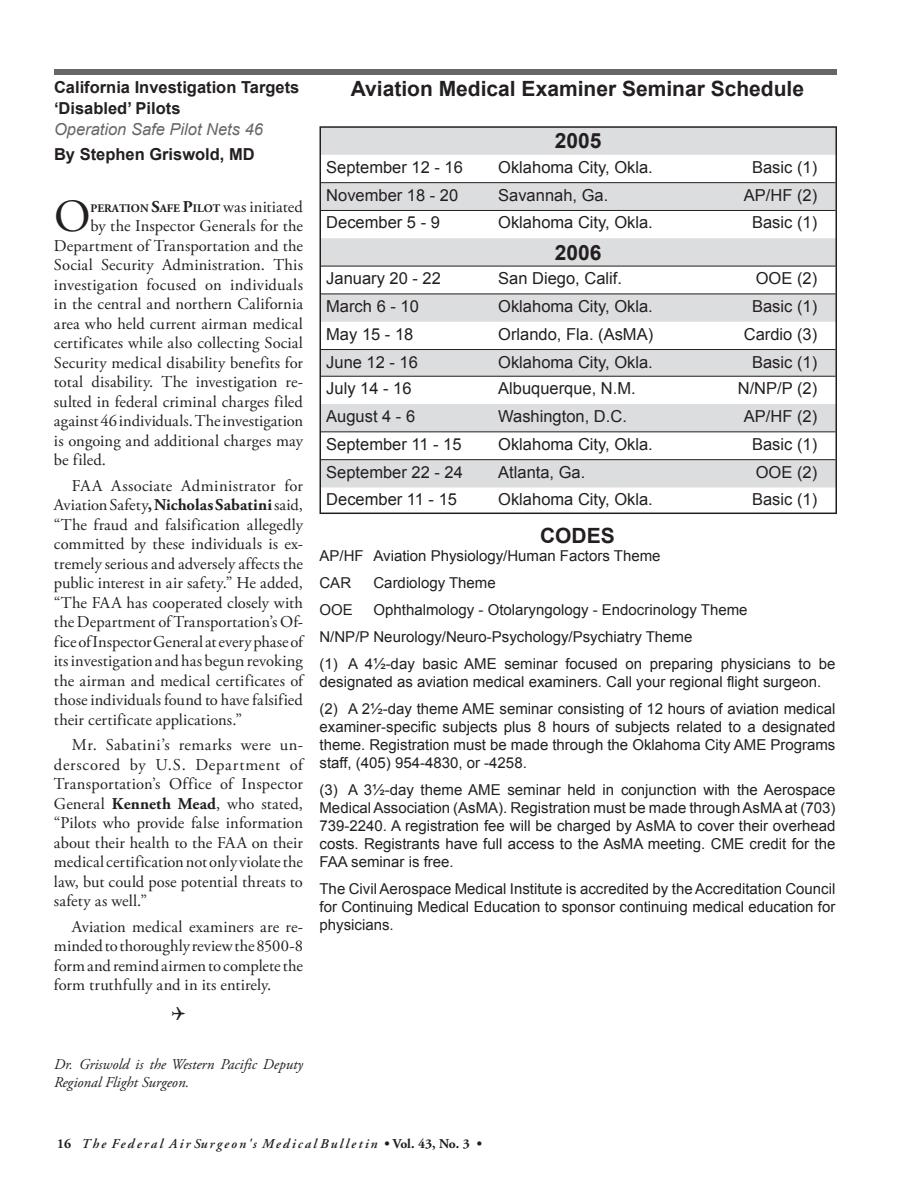
<style>
.page{position:relative;width:918px;height:1188px;background:#fff}
.page>*{position:absolute;margin:0;border:0;box-sizing:border-box;transform-origin:0 0}
.t1{font:45.9px "Adobe Garamond Pro";color:#231f20}
.t2{font:700 21px "Arial";color:#231f20}
.t3{font:16.5px/19.5px "Adobe Garamond Pro";letter-spacing:.005em;color:#231f20;text-align:justify}
.t4{font:16.5px "Arial";color:#231f20}
.t5{font:700 16.5px/21px "Arial";color:#231f20}
.t6{font:italic 16.5px "Arial";color:#666}
.t7{font:15px/18px "Arial";color:#231f20}
.t8{font:italic 15px/18px "Adobe Garamond Pro";color:#231f20}
.t9{font:italic 600 13.5px "Adobe Garamond";letter-spacing:.16em;color:#231f20}
.t10{font:700 11.55px "Adobe Garamond Pro";color:#231f20}
.s1{font-size:16.5px}
.s2{font-weight:400;font-size:16.5px}
.s3{font-weight:700}
.s4{font-weight:700;font-style:normal}
</style>
<div class="page">
<div style="left:54px;top:69px;width:783px;height:6px;background:#666"></div>
<svg style="left:321px;top:128px;width:515px;height:359px;fill:#dcdddf"></svg>
<hr style="left:320px;top:126px;width:172px;height:2px;background:#231f20">
<hr style="left:492px;top:126px;width:345px;height:2px;background:#231f20">
<svg style="left:320px;top:128px;width:1px;height:385px"></svg>
<svg style="left:836px;top:128px;width:1px;height:385px"></svg>
<hr style="left:320px;top:513px;width:344px;height:1px;background:#231f20">
<hr style="left:664px;top:513px;width:173px;height:1px;background:#231f20">
<hr style="left:321px;top:182px;width:515px;height:1px;background:#231f20">
<hr style="left:321px;top:210px;width:515px;height:1px;background:#231f20">
<hr style="left:321px;top:266px;width:515px;height:1px;background:#231f20">
<hr style="left:321px;top:294px;width:515px;height:1px;background:#231f20">
<hr style="left:321px;top:349px;width:515px;height:1px;background:#231f20">
<hr style="left:321px;top:376px;width:515px;height:1px;background:#231f20">
<hr style="left:321px;top:432px;width:515px;height:1px;background:#231f20">
<hr style="left:321px;top:459px;width:343px;height:1px;background:#231f20">
<hr style="left:664px;top:459px;width:172px;height:1px;background:#231f20">
<p class="t5" style="left:54px;top:77px;width:247px">California Investigation Targets ‘Disabled’ Pilots</p>
<p class="t6" style="left:54px;top:120px;width:211px">Operation Safe Pilot Nets 46</p>
<p class="t5" style="left:54px;top:143px;width:202px">By Stephen Griswold, MD</p>
<h1 class="t1" style="left:54px;top:198px;width:38px">O</h1>
<p class="t10" style="left:90px;top:203px;width:214px">PERATION <span class="s1">S</span>AFE <span class="s1">P</span>ILOT <span class="s2">was initiated</span></p>
<p class="t3" style="left:54px;top:218px;width:251px;text-indent:36px">by the Inspector Generals for the Department of Transportation and the Social Security Administration. This investigation focused on individuals in the central and northern California area who held current airman medical certificates while also collecting Social Security medical disability benefits for total disability. The investigation re&shy;sulted in federal criminal charges filed against 46 individuals. The investigation is ongoing and additional charges may be filed.</p>
<p class="t3" style="left:54px;top:477px;width:251px;text-indent:18px">FAA Associate Administrator for Aviation Safety<span class="s3">, Nicholas Sabatini</span> said, “The fraud and falsification allegedly committed by these individuals is ex&shy;tremely serious and adversely affects the public interest in air safety.” He added, “The FAA has cooperated closely with the Department of Transportation’s Of&shy;fice of Inspector General at every phase of its investigation and has begun revoking the airman and medical certificates of those individuals found to have falsified their certificate applications.”</p>
<p class="t3" style="left:54px;top:737px;width:251px;text-indent:18px">Mr. Sabatini’s remarks were un&shy;derscored by U.S. Department of Transportation’s Office of Inspector General <span class="s3">Kenneth Mead</span>, who stated, “Pilots who provide false information about their health to the FAA on their medical certification not only violate the law, but could pose potential threats to safety as well.”</p>
<p class="t3" style="left:54px;top:918px;width:251px;text-indent:18px">Aviation medical examiners are re&shy;minded to thoroughly review the 8500-8 form and remind airmen to complete the form truthfully and in its entirely.</p>
<p class="t2" style="left:351px;top:77px;width:455px">Aviation Medical Examiner Seminar Schedule</p>
<p class="t2" style="left:555px;top:129px;width:48px">2005</p>
<p class="t4" style="left:326px;top:158px;width:138px">September 12 - 16</p>
<p class="t4" style="left:498px;top:158px;width:156px">Oklahoma City, Okla.</p>
<p class="t4" style="left:752px;top:158px;width:67px">Basic (1)</p>
<p class="t4" style="left:326px;top:186px;width:134px">November 18 - 20</p>
<p class="t4" style="left:498px;top:186px;width:112px">Savannah, Ga.</p>
<p class="t4" style="left:744px;top:186px;width:75px">AP/HF (2)</p>
<p class="t4" style="left:326px;top:214px;width:115px">December 5 - 9</p>
<p class="t4" style="left:498px;top:214px;width:156px">Oklahoma City, Okla.</p>
<p class="t4" style="left:752px;top:214px;width:67px">Basic (1)</p>
<p class="t2" style="left:555px;top:241px;width:48px">2006</p>
<p class="t4" style="left:326px;top:269px;width:116px">January 20 - 22</p>
<p class="t4" style="left:498px;top:269px;width:125px">San Diego, Calif.</p>
<p class="t4" style="left:756px;top:269px;width:63px">OOE (2)</p>
<p class="t4" style="left:326px;top:297px;width:94px">March 6 - 10</p>
<p class="t4" style="left:498px;top:297px;width:156px">Oklahoma City, Okla.</p>
<p class="t4" style="left:752px;top:297px;width:67px">Basic (1)</p>
<p class="t4" style="left:326px;top:325px;width:89px">May 15 - 18</p>
<p class="t4" style="left:498px;top:325px;width:156px">Orlando, Fla. (AsMA)</p>
<p class="t4" style="left:744px;top:325px;width:75px">Cardio (3)</p>
<p class="t4" style="left:326px;top:353px;width:93px">June 12 - 16</p>
<p class="t4" style="left:498px;top:353px;width:156px">Oklahoma City, Okla.</p>
<p class="t4" style="left:752px;top:353px;width:67px">Basic (1)</p>
<p class="t4" style="left:326px;top:379px;width:87px">July 14 - 16</p>
<p class="t4" style="left:498px;top:379px;width:139px">Albuquerque, N.M.</p>
<p class="t4" style="left:738px;top:379px;width:81px">N/NP/P (2)</p>
<p class="t4" style="left:326px;top:407px;width:90px">August 4 - 6</p>
<p class="t4" style="left:498px;top:407px;width:130px">Washington, D.C.</p>
<p class="t4" style="left:744px;top:407px;width:75px">AP/HF (2)</p>
<p class="t4" style="left:326px;top:435px;width:137px">September 11 - 15</p>
<p class="t4" style="left:498px;top:435px;width:156px">Oklahoma City, Okla.</p>
<p class="t4" style="left:752px;top:435px;width:67px">Basic (1)</p>
<p class="t4" style="left:326px;top:463px;width:138px">September 22 - 24</p>
<p class="t4" style="left:498px;top:463px;width:89px">Atlanta, Ga.</p>
<p class="t4" style="left:756px;top:463px;width:63px">OOE (2)</p>
<p class="t4" style="left:326px;top:491px;width:132px">December 11 - 15</p>
<p class="t4" style="left:498px;top:491px;width:156px">Oklahoma City, Okla.</p>
<p class="t4" style="left:752px;top:491px;width:67px">Basic (1)</p>
<p class="t2" style="left:540px;top:524px;width:76px">CODES</p>
<p class="t7" style="left:320px;top:542px;width:343px;line-height:27px">AP/HF Aviation Physiology/Human Factors Theme<br>CAR</p>
<p class="t7" style="left:373px;top:573px;width:124px">Cardiology Theme</p>
<p class="t7" style="left:320px;top:596px;width:517px;line-height:27px;text-indent:54px">Ophthalmology - Otolaryngology - Endocrinology Theme<br>N/NP/P Neurology/Neuro-Psychology/Psychiatry Theme<br>(1) A 4½-day basic AME seminar focused on preparing physicians to be</p>
<p class="t7" style="left:320px;top:668px;width:517px;line-height:27px">designated as aviation medical examiners. Call your regional flight surgeon. (2) A 2½-day theme AME seminar consisting of 12 hours of aviation medical</p>
<p class="t7" style="left:320px;top:717px;width:517px;text-align:justify">examiner-specific subjects plus 8 hours of subjects related to a designated theme. Registration must be made through the Oklahoma City AME Programs staff, (405) 954-4830, or -4258.</p>
<p class="t7" style="left:320px;top:780px;width:517px;text-align:justify">(3) A 3½-day theme AME seminar held in conjunction with the Aerospace Medical Association (AsMA). Registration must be made through AsMA at (703)<br>739-2240. A registration fee will be charged by AsMA to cover their overhead costs. Registrants have full access to the AsMA meeting. CME credit for the FAA seminar is free.</p>
<p class="t7" style="left:320px;top:879px;width:517px;text-align:justify">The Civil Aerospace Medical Institute is accredited by the Accreditation Council for Continuing Medical Education to sponsor continuing medical education for physicians.</p>
<p class="t7" style="left:320px;top:600px;width:35px">OOE</p>
<p class="t8" style="left:54px;top:1056px;width:250px">Dr. Griswold is the Western Pacific Deputy<br>Regional Flight Surgeon.</p>
<p class="t9" style="left:57px;top:1139px;width:427px"><span class="s4">16</span> The Federal Air Surgeon's Medical Bulletin <span class="s4">• Vol. 43, No. 3 •</span></p>
</div>
